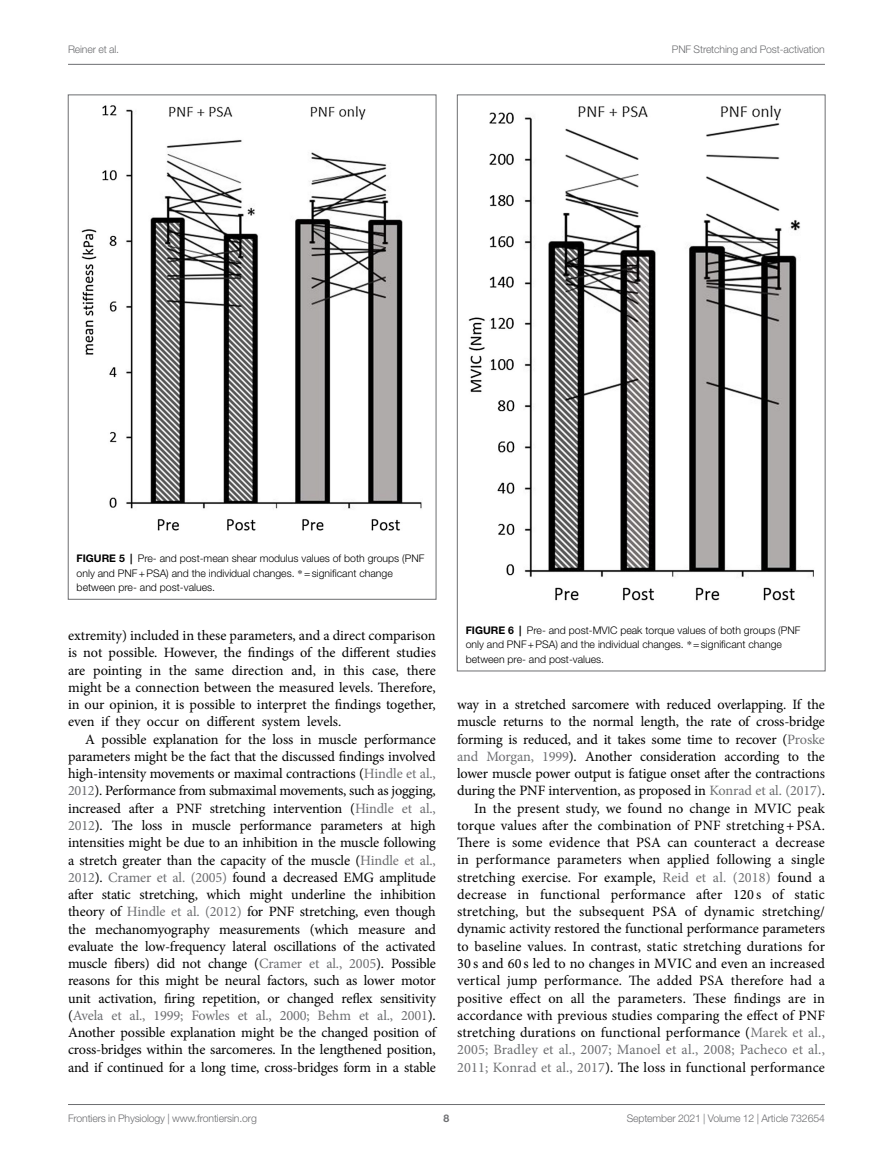
<style>
.page{position:relative;width:893px;height:1170px;background:#fff}
.page>*{position:absolute;margin:0;border:0;box-sizing:border-box;transform-origin:0 0}
.TEXT{font:14.25px/17.2px "Minion Pro";letter-spacing:-.005em;color:#000;text-align:justify}
.FIG_LEG{font:300 10.5px/14.2px "Helvetica Neue LT Std";color:#000}
.t1{font:300 10.5px "Helvetica Neue LT Std";letter-spacing:-.015em;color:#6d6e71}
.t2{font:700 10.5px "Helvetica Neue LT Std";color:#6d6e71}
.s1{font-weight:700}
.s2{font-family:"STIX General";font-weight:400}
.s3{color:#6d6e71}
</style>
<div class="page">
<hr style="left:68px;top:64px;width:757px;height:1px;background:#6d6e71">
<hr style="left:68px;top:1104px;width:757px;height:1px;background:#6d6e71">
<img style="left:468px;top:105px;width:346px;height:496px">
<img style="left:81px;top:105px;width:341px;height:426px">
<p class="t1" style="left:68px;top:42px;width:53px">Reiner et al.</p>
<p class="t1" style="left:672px;top:42px;width:154px">PNF Stretching and Post-activation</p>
<p class="FIG_LEG" style="left:77px;top:551px;width:349px"><span class="s1">FIGURE 5 |</span> Pre- and post-mean shear modulus values of both groups (PNF only and PNF+PSA) and the individual changes. <span class="s2">*</span>=significant change between pre- and post-values.</p>
<p class="TEXT" style="left:68px;top:627px;width:369px">extremity) included in these parameters, and a direct comparison is not possible. However, the findings of the different studies are pointing in the same direction and, in this case, there might be a connection between the measured levels. Therefore, in our opinion, it is possible to interpret the findings together, even if they occur on different system levels.</p>
<p class="TEXT" style="left:68px;top:730px;width:369px;text-indent:17px">A possible explanation for the loss in muscle performance parameters might be the fact that the discussed findings involved high-intensity movements or maximal contractions (<span class="s3">Hindle et al., 2012</span>). Performance from submaximal movements, such as jogging, increased after a PNF stretching intervention (<span class="s3">Hindle et al., 2012</span>). The loss in muscle performance parameters at high intensities might be due to an inhibition in the muscle following a stretch greater than the capacity of the muscle (<span class="s3">Hindle et al., 2012</span>). <span class="s3">Cramer et al. (2005)</span> found a decreased EMG amplitude after static stretching, which might underline the inhibition theory of <span class="s3">Hindle et al. (2012)</span> for PNF stretching, even though the mechanomyography measurements (which measure and evaluate the low-frequency lateral oscillations of the activated muscle fibers) did not change (<span class="s3">Cramer et al., 2005</span>). Possible reasons for this might be neural factors, such as lower motor unit activation, firing repetition, or changed reflex sensitivity (<span class="s3">Avela et al., 1999; Fowles et al., 2000; Behm et al., 2001</span>).<br>Another possible explanation might be the changed position of cross-bridges within the sarcomeres. In the lengthened position, and if continued for a long time, cross-bridges form in a stable</p>
<p class="FIG_LEG" style="left:466px;top:623px;width:336px"><span class="s1">FIGURE 6 |</span> Pre- and post-MVIC peak torque values of both groups (PNF only and PNF+PSA) and the individual changes. <span class="s2">*</span>=significant change between pre- and post-values.</p>
<p class="TEXT" style="left:457px;top:696px;width:369px">way in a stretched sarcomere with reduced overlapping. If the muscle returns to the normal length, the rate of cross-bridge forming is reduced, and it takes some time to recover (<span class="s3">Proske and Morgan, 1999</span>). Another consideration according to the lower muscle power output is fatigue onset after the contractions during the PNF intervention, as proposed in <span class="s3">Konrad et al. (2017)</span>.</p>
<p class="TEXT" style="left:457px;top:799px;width:369px;text-indent:17px">In the present study, we found no change in MVIC peak torque values after the combination of PNF stretching+ PSA.<br>There is some evidence that PSA can counteract a decrease in performance parameters when applied following a single stretching exercise. For example, <span class="s3">Reid et al. (2018)</span> found a decrease in functional performance after 120 s of static stretching, but the subsequent PSA of dynamic stretching/ dynamic activity restored the functional performance parameters to baseline values. In contrast, static stretching durations for 30 s and 60 s led to no changes in MVIC and even an increased vertical jump performance. The added PSA therefore had a positive effect on all the parameters. These findings are in accordance with previous studies comparing the effect of PNF stretching durations on functional performance (<span class="s3">Marek et al., 2005; Bradley et al., 2007; Manoel et al., 2008; Pacheco et al., 2011; Konrad et al., 2017</span>). The loss in functional performance</p>
<p class="t1" style="left:68px;top:1111px;width:190px">Frontiers in Physiology | www.frontiersin.org</p>
<p class="t2" style="left:444px;top:1111px;width:7px">8</p>
<p class="t1" style="left:627px;top:1111px;width:200px">September 2021 | Volume 12 | Article 732654</p>
</div>
